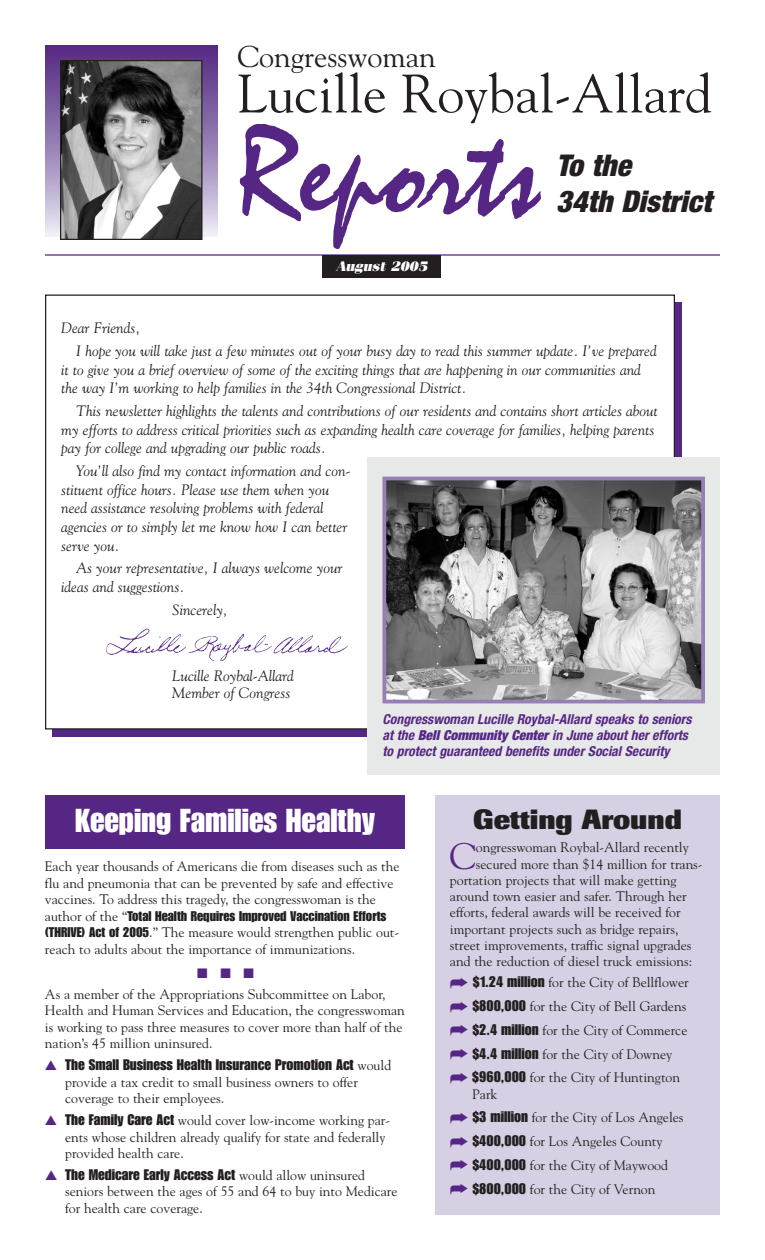
<style>
.page{position:relative;width:765px;height:1260px;background:#fff}
.page>*{position:absolute;margin:0;border:0;box-sizing:border-box;transform-origin:0 0}
.t1{font:125px "Mistral";letter-spacing:-.025em;color:#562684}
.t2{font:53.75px "Goudy";color:#231f20}
.t3{font:36.75px "Goudy";color:#562684}
.t4{font:32.5px "Impact";color:#fff}
.t5{font:italic 900 condensed 30px/36px "Helvetica Neue";color:#231f20}
.t6{font:30px "Goudy";color:#231f20}
.t7{font:800 27.5px "Imago";color:#231f20}
.t8{font:italic 15px/18.8px "Goudy";color:#231f20}
.t9{font:15px "Impact";color:#231f20}
.t10{font:13.75px/16.6px "Goudy";color:#231f20}
.t11{font:italic 700 condensed 13.75px/16.2px "Helvetica Neue";color:#562684}
.t12{font:13.75px "Impact";color:#231f20}
.t13{font:italic 900 13.75px "Fenice";color:#fff}
.t14{font:13.75px "Zapf Dingbats";color:#562684}
.s1{font-weight:900}
.s2{font-family:"Goudy"}
.s3{font-family:"Impact"}
.s4{color:#562684}
.s5{font-family:"Goudy";font-size:13.75px}
.s6{font-family:"Impact";font-size:15px}
</style>
<div class="page">
<div style="left:45px;top:45px;width:173px;height:191px;background:linear-gradient(to bottom,#4d217e,#e5e3f0)"></div>
<img style="left:62px;top:62px;width:138px;height:176px">
<div style="left:60px;top:60px;width:142px;height:180px;border:1px solid #231f20"></div>
<hr style="left:45px;top:254px;width:675px;height:2px;background:#562684">
<div style="left:322px;top:255px;width:119px;height:23px;background:#231f20"></div>
<img style="left:106px;top:628px;width:242px;height:33px">
<div style="left:368px;top:458px;width:352px;height:317px;background:#e7e8e8"></div>
<img style="left:387px;top:482px;width:313px;height:216px">
<div style="left:382px;top:477px;width:323px;height:226px;border:4px solid #957fb4"></div>
<div style="left:435px;top:795px;width:285px;height:420px;background:#d7d0e5"></div>
<div style="left:45px;top:795px;width:360px;height:54px;background:#562684"></div>
<h3 class="t6" style="left:238px;top:45px;width:200px">Congresswoman</h3>
<h2 class="t2" style="left:238px;top:72px;width:476px">Lucille Roybal-Allard</h2>
<h1 class="t1" style="left:238px;top:123px;width:303px">Reports</h1>
<h3 class="t5" style="left:556px;top:150px;width:157px">To the<br>34th District</h3>
<p class="t13" style="left:336px;top:262px;width:92px">August 2005</p>
<p class="t8" style="left:76px;top:318px;width:582px;line-height:22.5px;text-indent:-15px">Dear Friends,<br>I hope you will take just a few minutes out of your busy day to read this summer update. I’ve prepared</p>
<p class="t8" style="left:61px;top:361px;width:581px">it to give you a brief overview of some of the exciting things that are happening in our communities and the way I’m working to help families in the 34th Congressional District.</p>
<p class="t8" style="left:61px;top:402px;width:598px;text-indent:15px">This newsletter highlights the talents and contributions of our residents and contains short articles about my efforts to address critical priorities such as expanding health care coverage for families, helping parents pay for college and upgrading our public roads.</p>
<p class="t8" style="left:61px;top:462px;width:291px;text-indent:15px">You’ll also find my contact information and con&shy;stituent office hours. Please use them when you need assistance resolving problems with federal agencies or to simply let me know how I can better serve you.</p>
<p class="t8" style="left:61px;top:560px;width:283px;text-indent:15px">As your representative, I always welcome your ideas and suggestions.</p>
<p class="t8" style="left:172px;top:601px;width:57px">Sincerely,</p>
<p class="t8" style="left:172px;top:668px;width:123px;line-height:17.5px">Lucille Roybal-Allard<br>Member of Congress</p>
<p class="t11" style="left:382px;top:712px;width:311px">Congresswoman Lucille Roybal-Allard speaks to seniors at the <span class="s1">Bell Community Center</span> in June about her efforts to protect guaranteed benefits under Social Security</p>
<h3 class="t4" style="left:75px;top:809px;width:301px">Keeping Families Healthy</h3>
<p class="t10" style="left:45px;top:859px;width:356px">Each year thousands of Americans die from diseases such as the flu and pneumonia that can be prevented by safe and effective vaccines. To address this tragedy, the congresswoman is the</p>
<p class="t12" style="left:45px;top:911px;width:343px"><span class="s2">author of the “</span>Total Health Requires Improved Vaccination Efforts</p>
<p class="t10" style="left:45px;top:925px;width:356px"><span class="s3">(THRIVE) Act of 2005</span>.” The measure would strengthen public out&shy;reach to adults about the importance of immunizations.</p>
<p class="t14" style="left:197px;top:967px;width:58px">■ ■ ■</p>
<p class="t10" style="left:45px;top:987px;width:361px">As a member of the Appropriations Subcommittee on Labor, Health and Human Services and Education, the congresswoman is working to pass three measures to cover more than half of the nation’s 45 million uninsured.</p>
<p class="t9" style="left:45px;top:1059px;width:348px"><span class="s4">▲</span> The Small Business Health Insurance Promotion Act <span class="s5">would</span></p>
<p class="t10" style="left:65px;top:1075px;width:294px">provide a tax credit to small business owners to offer coverage to their employees.</p>
<p class="t10" style="left:65px;top:1113px;width:326px;text-indent:-20px"><span class="s4">▲</span> <span class="s6">The Family Care Act</span> would cover low-income working par&shy;ents whose children already qualify for state and federally provided health care.</p>
<p class="t9" style="left:45px;top:1169px;width:322px"><span class="s4">▲</span> The Medicare Early Access Act <span class="s5">would allow uninsured</span></p>
<p class="t10" style="left:65px;top:1184px;width:334px">seniors between the ages of 55 and 64 to buy into Medicare for health care coverage.</p>
<h3 class="t7" style="left:473px;top:809px;width:210px">Getting Around</h3>
<h3 class="t3" style="left:449px;top:841px;width:28px">C</h3>
<p class="t10" style="left:476px;top:840px;width:214px">ongresswoman Roybal-Allard recently</p>
<p class="t10" style="left:476px;top:857px;width:228px">secured more than $14 million for trans-</p>
<p class="t10" style="left:450px;top:873px;width:228px">portation projects that will make getting</p>
<p class="t10" style="left:450px;top:889px;width:238px">around town easier and safer. Through her</p>
<p class="t10" style="left:450px;top:905px;width:232px">efforts, federal awards will be received for</p>
<p class="t10" style="left:450px;top:922px;width:230px">important projects such as bridge repairs,</p>
<p class="t10" style="left:450px;top:938px;width:243px">street improvements, traffic signal upgrades</p>
<p class="t10" style="left:450px;top:954px;width:244px">and the reduction of diesel truck emissions:</p>
<p class="t10" style="left:450px;top:972px;width:240px;line-height:23.8px"><span class="s4">➦</span> <span class="s6">$1.24 million</span> for the City of Bellflower <span class="s4">➦</span> <span class="s6">$800,000</span> for the City of Bell Gardens <span class="s4">➦</span> <span class="s6">$2.4 million</span> for the City of Commerce <span class="s4">➦</span> <span class="s6">$4.4 million</span> for the City of Downey <span class="s4">➦</span> <span class="s6">$960,000</span> for the City of Huntington</p>
<p class="t10" style="left:450px;top:1083px;width:235px;line-height:23.8px;text-indent:22px">Park<br><span class="s4">➦</span> <span class="s6">$3 million</span> for the City of Los Angeles <span class="s4">➦</span> <span class="s6">$400,000</span> for Los Angeles County <span class="s4">➦</span> <span class="s6">$400,000</span> for the City of Maywood <span class="s4">➦</span> <span class="s6">$800,000</span> for the City of Vernon</p>
</div>
